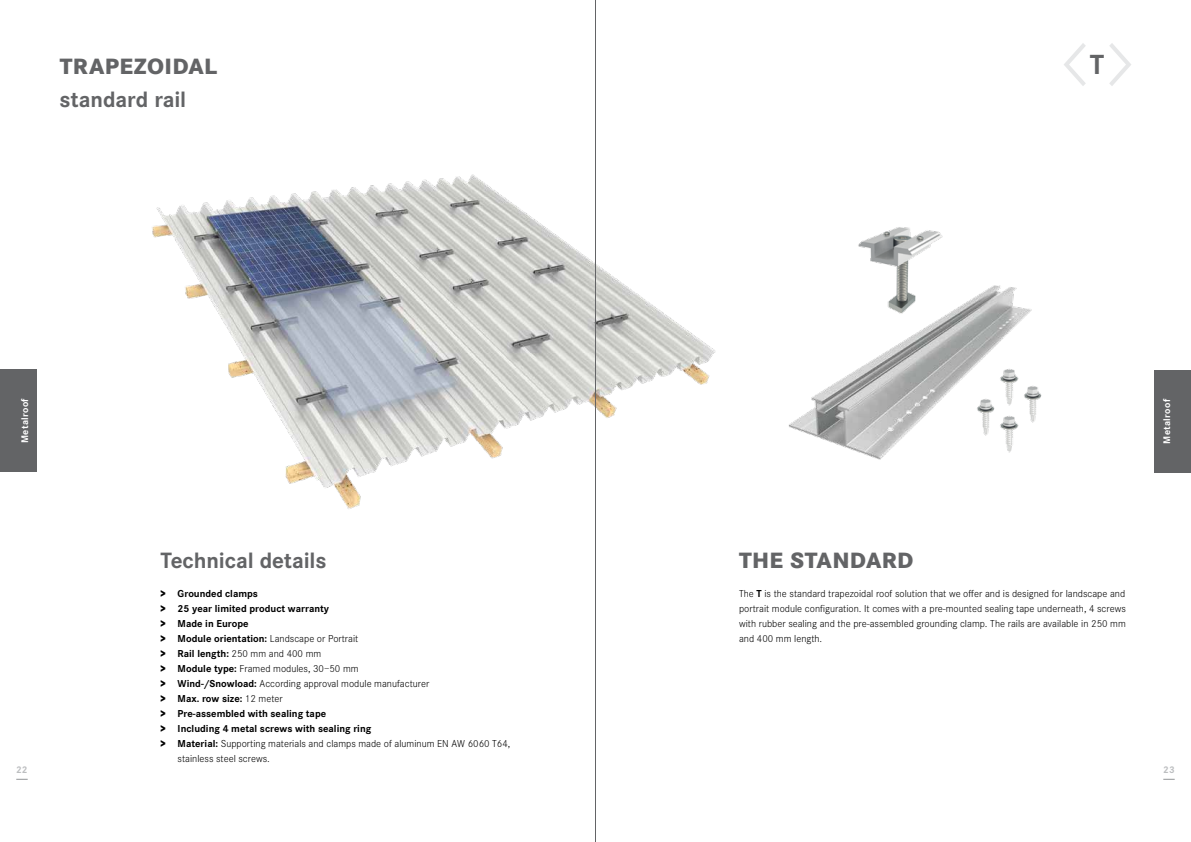
<style>
.page{position:relative;width:1191px;height:842px;background:#fff}
.page>*{position:absolute;margin:0;border:0;box-sizing:border-box;transform-origin:0 0}
.t1{font:700 28.8px "Corporate S";color:#636466}
.t2{font:700 23px "Corporate S";letter-spacing:-.005em;color:#636466}
.t3{font:800 23px "Corporate S";letter-spacing:.015em;color:#636466}
.t4{font:300 10.5px/15px "Corporate S";color:#000;text-align:justify}
.t5{font:700 10.5px "Corporate S";color:#000}
.t6{font:700 10px "Corporate S";letter-spacing:.03em;color:#fff}
.t7{font:700 10px "Corporate S";color:#bcbec0}
.s1{font-weight:800}
.s2{font-weight:700}
.s3{font-weight:300}
</style>
<div class="page">
<svg style="left:1064px;top:43px;width:21px;height:43px"></svg>
<svg style="left:1109px;top:43px;width:22px;height:43px"></svg>
<div style="left:0;top:370px;width:37px;height:102px;background:#636466"></div>
<img style="left:152px;top:174px;width:556px;height:335px">
<img style="left:708px;top:285px;width:324px;height:175px">
<img style="left:855px;top:227px;width:92px;height:88px">
<img style="left:974px;top:396px;width:23px;height:41px">
<img style="left:998px;top:413px;width:23px;height:42px">
<img style="left:997px;top:366px;width:24px;height:42px">
<img style="left:1021px;top:384px;width:21px;height:41px">
<div style="left:1154px;top:370px;width:37px;height:102px;background:#636466"></div>
<svg style="left:16px;top:779px;width:12px;height:1px"></svg>
<hr style="left:595px;top:0;width:1px;height:842px;background:#636466">
<h2 class="t3" style="left:60px;top:53px;width:159px">TRAPEZOIDAL</h2>
<h2 class="t2" style="left:60px;top:86px;width:128px">standard rail</h2>
<p class="t6" style="left:19px;top:443px;width:46px;rotate:-90deg">Metalroof</p>
<h2 class="t2" style="left:161px;top:548px;width:167px">Technical details</h2>
<p class="t5" style="left:161px;top:587px;width:99px"><span class="s1">&gt;</span> Grounded clamps</p>
<p class="t5" style="left:161px;top:602px;width:170px"><span class="s1">&gt;</span> 25 year limited product warranty</p>
<p class="t5" style="left:161px;top:617px;width:89px"><span class="s1">&gt;</span> Made in Europe</p>
<p class="t4" style="left:161px;top:631px;width:199px"><span class="s1">&gt;</span> <span class="s2">Module orientation:</span> Landscape or Portrait</p>
<p class="t4" style="left:161px;top:646px;width:162px"><span class="s1">&gt;</span> <span class="s2">Rail length:</span> 250 mm and 400 mm</p>
<p class="t4" style="left:161px;top:661px;width:199px"><span class="s1">&gt;</span> <span class="s2">Module type:</span> Framed modules, 30–50 mm</p>
<p class="t4" style="left:161px;top:676px;width:270px"><span class="s1">&gt;</span> <span class="s2">Wind-/Snowload:</span> According approval module manufacturer</p>
<p class="t5" style="left:161px;top:692px;width:124px"><span class="s1">&gt;</span> Max. row size: <span class="s3">12 meter</span></p>
<p class="t5" style="left:161px;top:707px;width:167px"><span class="s1">&gt;</span> Pre-assembled with sealing tape</p>
<p class="t5" style="left:161px;top:722px;width:212px"><span class="s1">&gt;</span> Including 4 metal screws with sealing ring</p>
<p class="t4" style="left:161px;top:736px;width:351px"><span class="s1">&gt;</span> <span class="s2">Material:</span> Supporting materials and clamps made of aluminum EN AW 6060 T64,</p>
<p class="t4" style="left:178px;top:751px;width:94px">stainless steel screws.</p>
<h1 class="t1" style="left:1090px;top:48px;width:16px">T</h1>
<p class="t6" style="left:1161px;top:444px;width:46px;rotate:-90deg">Metalroof</p>
<h2 class="t3" style="left:739px;top:546px;width:176px">THE STANDARD</h2>
<p class="t4" style="left:739px;top:586px;width:388px">The <span class="s2">T</span> is the standard trapezoidal roof solution that we offer and is designed for landscape and portrait module configuration. It comes with a pre-mounted sealing tape underneath, 4 screws with rubber sealing and the pre-assembled grounding clamp. The rails are available in 250 mm and 400 mm length.</p>
<p class="t7" style="left:16px;top:764px;width:13px">22</p>
<p class="t7" style="left:1163px;top:764px;width:13px">23</p>
</div>
